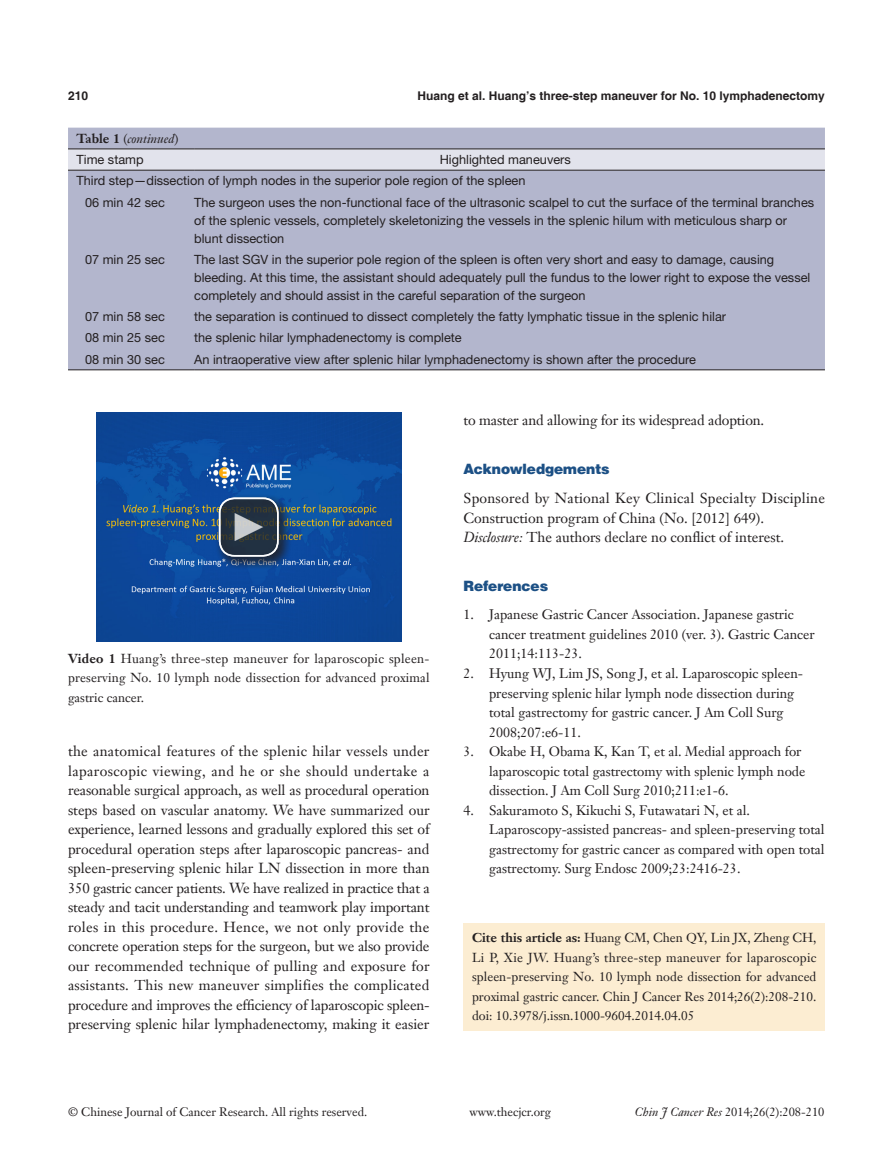
<style>
.page{position:relative;width:893px;height:1170px;background:#fff}
.page>*{position:absolute;margin:0;border:0;box-sizing:border-box;transform-origin:0 0}
.t1{font:40.5px "Times New Roman";color:#fff}
.t2{font:14.25px/19.5px "Janson Text LT";color:#231f20;text-align:justify}
.t3{font:900 14.25px "Helvetica";color:#1c5085}
.t4{font:13.5px/19.5px "Janson Text LT";color:#231f20}
.t5{font:12.75px/18px "Helvetica Neue LT Pro";color:#231f20}
.一级标题正体{font:12.75px/19.5px "Janson Text LT";color:#231f20;text-align:justify}
.t6{font:italic 12.75px "Janson Text LT";color:#231f20}
.t7{font:12px "Janson Text LT";color:#231f20}
.一级标题正体-2{font:700 12px "Helvetica";color:#231f20}
.s1{font-weight:700;font-style:normal}
.s2{font-style:normal}
.s3{font-weight:700}
.s4{font-style:italic}
</style>
<div class="page">
<div style="left:463px;top:922px;width:362px;height:108px;background:#fcedd2"></div>
<div style="left:68px;top:128px;width:757px;height:241px;background:#b3b6cd"></div>
<svg style="left:68px;top:149px;width:757px;height:21px;background:#dbdce4"></svg>
<hr style="left:68px;top:148px;width:126px;height:1px;background:#231f20">
<hr style="left:194px;top:148px;width:631px;height:1px;background:#231f20">
<hr style="left:68px;top:369px;width:126px;height:1px;background:#231f20">
<hr style="left:194px;top:369px;width:631px;height:1px;background:#231f20">
<hr style="left:68px;top:170px;width:126px;height:1px;background:#231f20">
<hr style="left:194px;top:170px;width:631px;height:1px;background:#231f20">
<img style="left:97px;top:413px;width:304px;height:228px">
<svg style="left:215px;top:493px;width:76px;height:76px;background:#27415f"></svg>
<div style="left:219px;top:497px;width:60px;height:59px;border:2px solid #fff;border-radius:15px"></div>
<p class="一级标题正体-2" style="left:68px;top:88px;width:22px">210</p>
<p class="一级标题正体-2" style="left:417px;top:88px;width:409px">Huang et al. Huang’s three-step maneuver for No. 10 lymphadenectomy</p>
<p class="t6" style="left:77px;top:130px;width:103px"><span class="s1">Table 1</span> <span class="s2">(</span>continued<span class="s2">)</span></p>
<p class="t5" style="left:77px;top:150px;width:69px">Time stamp</p>
<p class="t5" style="left:440px;top:150px;width:133px">Highlighted maneuvers</p>
<p class="t5" style="left:77px;top:171px;width:450px">Third step—dissection of lymph nodes in the superior pole region of the spleen</p>
<p class="t5" style="left:85px;top:193px;width:81px">06 min 42 sec</p>
<p class="t5" style="left:194px;top:193px;width:622px">The surgeon uses the non-functional face of the ultrasonic scalpel to cut the surface of the terminal branches of the splenic vessels, completely skeletonizing the vessels in the splenic hilum with meticulous sharp or blunt dissection</p>
<p class="t5" style="left:85px;top:250px;width:81px">07 min 25 sec</p>
<p class="t5" style="left:194px;top:250px;width:618px">The last SGV in the superior pole region of the spleen is often very short and easy to damage, causing bleeding. At this time, the assistant should adequately pull the fundus to the lower right to expose the vessel completely and should assist in the careful separation of the surgeon</p>
<p class="t5" style="left:85px;top:307px;width:81px">07 min 58 sec</p>
<p class="t5" style="left:194px;top:307px;width:533px">the separation is continued to dissect completely the fatty lymphatic tissue in the splenic hilar</p>
<p class="t5" style="left:85px;top:328px;width:81px">08 min 25 sec</p>
<p class="t5" style="left:194px;top:328px;width:269px">the splenic hilar lymphadenectomy is complete</p>
<p class="t5" style="left:85px;top:350px;width:81px">08 min 30 sec</p>
<p class="t5" style="left:194px;top:350px;width:503px">An intraoperative view after splenic hilar lymphadenectomy is shown after the procedure</p>
<h1 class="t1" style="left:276px;top:507px;width:42px;rotate:90deg">▲</h1>
<p class="一级标题正体" style="left:68px;top:648px;width:363px"><span class="s3">Video 1</span> Huang’s three-step maneuver for laparoscopic spleen&shy;preserving No. 10 lymph node dissection for advanced proximal gastric cancer.</p>
<p class="t2" style="left:68px;top:741px;width:363px">the anatomical features of the splenic hilar vessels under laparoscopic viewing, and he or she should undertake a reasonable surgical approach, as well as procedural operation steps based on vascular anatomy. We have summarized our experience, learned lessons and gradually explored this set of procedural operation steps after laparoscopic pancreas- and spleen-preserving splenic hilar LN dissection in more than 350 gastric cancer patients. We have realized in practice that a steady and tacit understanding and teamwork play important roles in this procedure. Hence, we not only provide the concrete operation steps for the surgeon, but we also provide our recommended technique of pulling and exposure for assistants. This new maneuver simplifies the complicated procedure and improves the efficiency of laparoscopic spleen&shy;preserving splenic hilar lymphadenectomy, making it easier</p>
<p class="t2" style="left:463px;top:410px;width:302px">to master and allowing for its widespread adoption.</p>
<p class="t3" style="left:463px;top:459px;width:148px">Acknowledgements</p>
<p class="t2" style="left:463px;top:488px;width:363px">Sponsored by National Key Clinical Specialty Discipline<br>Construction program of China (No. [2012] 649).</p>
<p class="t2" style="left:463px;top:527px;width:322px"><span class="s4">Disclosure:</span> The authors declare no conflict of interest.</p>
<p class="t3" style="left:463px;top:576px;width:86px">References</p>
<p class="t4" style="left:489px;top:605px;width:327px;text-indent:-26px">1. Japanese Gastric Cancer Association. Japanese gastric cancer treatment guidelines 2010 (ver. 3). Gastric Cancer<br>2011;14:113-23.</p>
<p class="t4" style="left:489px;top:663px;width:316px;text-indent:-26px">2. Hyung WJ, Lim JS, Song J, et al. Laparoscopic spleen&shy;preserving splenic hilar lymph node dissection during total gastrectomy for gastric cancer. J Am Coll Surg 2008;207:e6-11.</p>
<p class="t4" style="left:489px;top:741px;width:318px;text-indent:-26px">3. Okabe H, Obama K, Kan T, et al. Medial approach for laparoscopic total gastrectomy with splenic lymph node dissection. J Am Coll Surg 2010;211:e1-6.</p>
<p class="t4" style="left:489px;top:800px;width:337px;text-indent:-26px">4. Sakuramoto S, Kikuchi S, Futawatari N, et al.<br>Laparoscopy-assisted pancreas- and spleen-preserving total gastrectomy for gastric cancer as compared with open total gastrectomy. Surg Endosc 2009;23:2416-23.</p>
<p class="一级标题正体" style="left:472px;top:927px;width:346px"><span class="s3">Cite this article as:</span> Huang CM, Chen QY, Lin JX, Zheng CH, Li P, Xie JW. Huang’s three-step maneuver for laparoscopic spleen-preserving No. 10 lymph node dissection for advanced proximal gastric cancer. Chin J Cancer Res 2014;26(2):208-210. doi: 10.3978/j.issn.1000-9604.2014.04.05</p>
<p class="t7" style="left:68px;top:1104px;width:301px">© Chinese Journal of Cancer Research. All rights reserved.</p>
<p class="t7" style="left:469px;top:1104px;width:83px">www.thecjcr.org</p>
<p class="t7" style="left:635px;top:1104px;width:191px"><span class="s4">Chin J Cancer Res</span> 2014;26(2):208-210</p>
</div>
